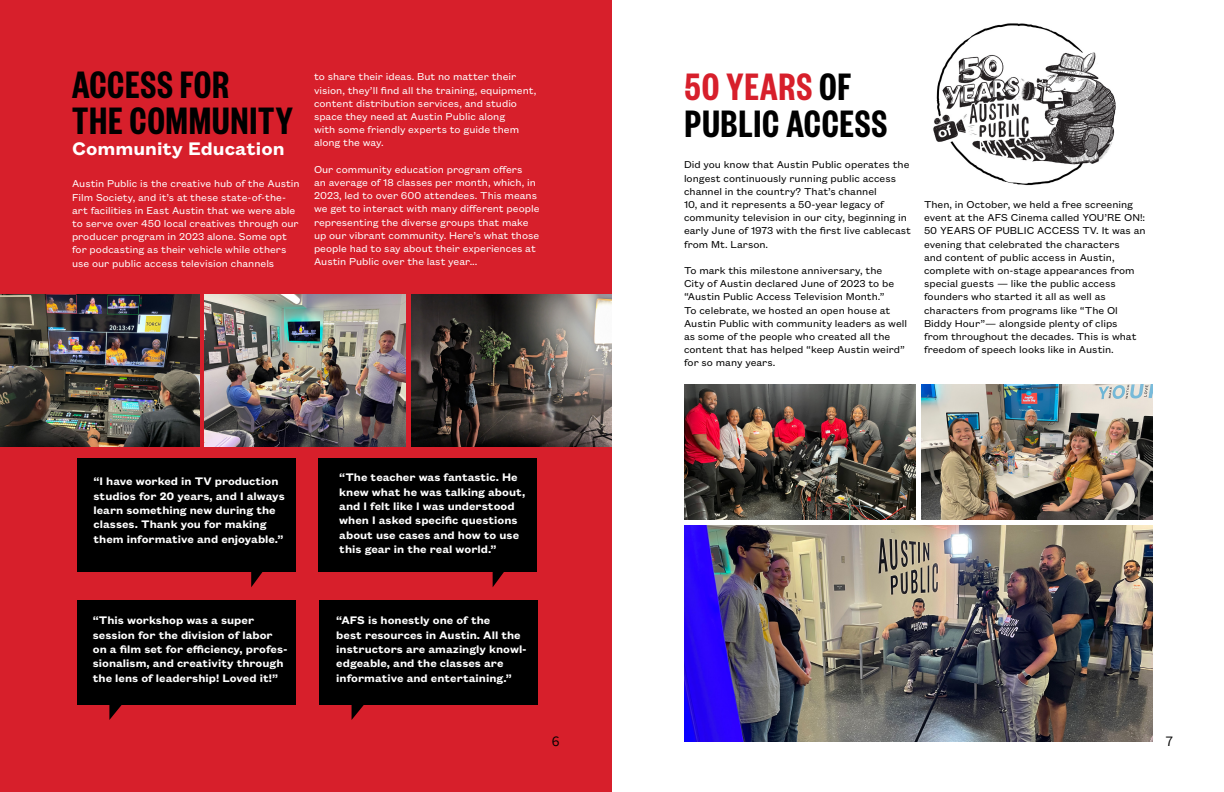
<style>
.page{position:relative;width:1224px;height:792px;background:#fff}
.page>*{position:absolute;margin:0;border:0;box-sizing:border-box;transform-origin:0 0}
.t1{font:600 42px/36px "Founders Grotesk X Cond";letter-spacing:.03em;color:#000}
.t2{font:600 20px "Founders Grotesk Text";color:#fff}
.t3{font:14px "Office Code Pro";color:#000}
.t4{font:600 12px/14.4px "Founders Grotesk Text";color:#fff}
.t5{font:11px/13.2px "Founders Grotesk Text";color:#000}
.t6{font:11px/13.2px "Founders Grotesk Text";color:#fff}
.s1{color:#d71f2b}
</style>
<div class="page">
<div style="left:0;top:0;width:612px;height:792px;background:#d71f2b"></div>
<div style="left:77px;top:458px;width:218px;height:114px;background:#000"></div>
<svg style="left:251px;top:572px;width:12px;height:15px"></svg>
<div style="left:318px;top:458px;width:219px;height:114px;background:#000"></div>
<svg style="left:493px;top:572px;width:11px;height:15px"></svg>
<div style="left:77px;top:600px;width:218px;height:105px;background:#000"></div>
<svg style="left:109px;top:705px;width:13px;height:15px"></svg>
<div style="left:319px;top:600px;width:218px;height:105px;background:#000"></div>
<svg style="left:352px;top:705px;width:12px;height:15px"></svg>
<img style="left:0;top:294px;width:200px;height:152px">
<img style="left:205px;top:294px;width:200px;height:152px">
<img style="left:411px;top:294px;width:201px;height:152px">
<img style="left:933px;top:23px;width:183px;height:163px">
<img style="left:684px;top:384px;width:231px;height:136px">
<img style="left:921px;top:384px;width:231px;height:136px">
<img style="left:684px;top:525px;width:468px;height:216px">
<p class="t1" style="left:72px;top:65px;width:222px">ACCESS FOR<br>THE COMMUNITY</p>
<p class="t2" style="left:72px;top:135px;width:214px">Community Education</p>
<p class="t6" style="left:72px;top:176px;width:229px">Austin Public is the creative hub of the Austin Film Society, and it’s at these state-of-the&shy;art facilities in East Austin that we were able to serve over 450 local creatives through our producer program in 2023 alone. Some opt for podcasting as their vehicle while others use our public access television channels</p>
<p class="t6" style="left:314px;top:70px;width:224px">to share their ideas. But no matter their vision, they’ll find all the training, equipment, content distribution services, and studio space they need at Austin Public along<br>with some friendly experts to guide them along the way.</p>
<p class="t6" style="left:314px;top:162px;width:227px">Our community education program offers<br>an average of 18 classes per month, which, in 2023, led to over 600 attendees. This means we get to interact with many different people representing the diverse groups that make up our vibrant community. Here’s what those people had to say about their experiences at Austin Public over the last year...</p>
<p class="t1" style="left:685px;top:66px;width:204px;line-height:37px"><span class="s1">50 YEARS</span> OF<br>PUBLIC ACCESS</p>
<p class="t5" style="left:684px;top:157px;width:229px">Did you know that Austin Public operates the longest continuously running public access channel in the country? That’s channel<br>10, and it represents a 50-year legacy of community television in our city, beginning in early June of 1973 with the first live cablecast from Mt. Larson.</p>
<p class="t5" style="left:684px;top:263px;width:225px">To mark this milestone anniversary, the<br>City of Austin declared June of 2023 to be “Austin Public Access Television Month.”<br>To celebrate, we hosted an open house at Austin Public with community leaders as well as some of the people who created all the content that has helped “keep Austin weird” for so many years.</p>
<p class="t5" style="left:924px;top:197px;width:223px">Then, in October, we held a free screening event at the AFS Cinema called YOU’RE ON!:<br>50 YEARS OF PUBLIC ACCESS TV. It was an evening that celebrated the characters<br>and content of public access in Austin, complete with on-stage appearances from special guests — like the public access founders who started it all as well as characters from programs like “The Ol Biddy Hour”— alongside plenty of clips<br>from throughout the decades. This is what freedom of speech looks like in Austin.</p>
<p class="t4" style="left:94px;top:473px;width:193px">“I have worked in TV production studios for 20 years, and I always learn something new during the classes. Thank you for making them informative and enjoyable.”</p>
<p class="t4" style="left:93px;top:612px;width:196px">“This workshop was a super session for the division of labor on a film set for efficiency, profes&shy;sionalism, and creativity through the lens of leadership! Loved it!”</p>
<p class="t4" style="left:339px;top:469px;width:187px">“The teacher was fantastic. He knew what he was talking about, and I felt like I was understood when I asked specific questions about use cases and how to use this gear in the real world.”</p>
<p class="t4" style="left:336px;top:612px;width:192px">“AFS is honestly one of the<br>best resources in Austin. All the instructors are amazingly knowl&shy;edgeable, and the classes are informative and entertaining.”</p>
<p class="t3" style="left:552px;top:731px;width:10px">6</p>
<p class="t3" style="left:1165px;top:731px;width:10px">7</p>
</div>
